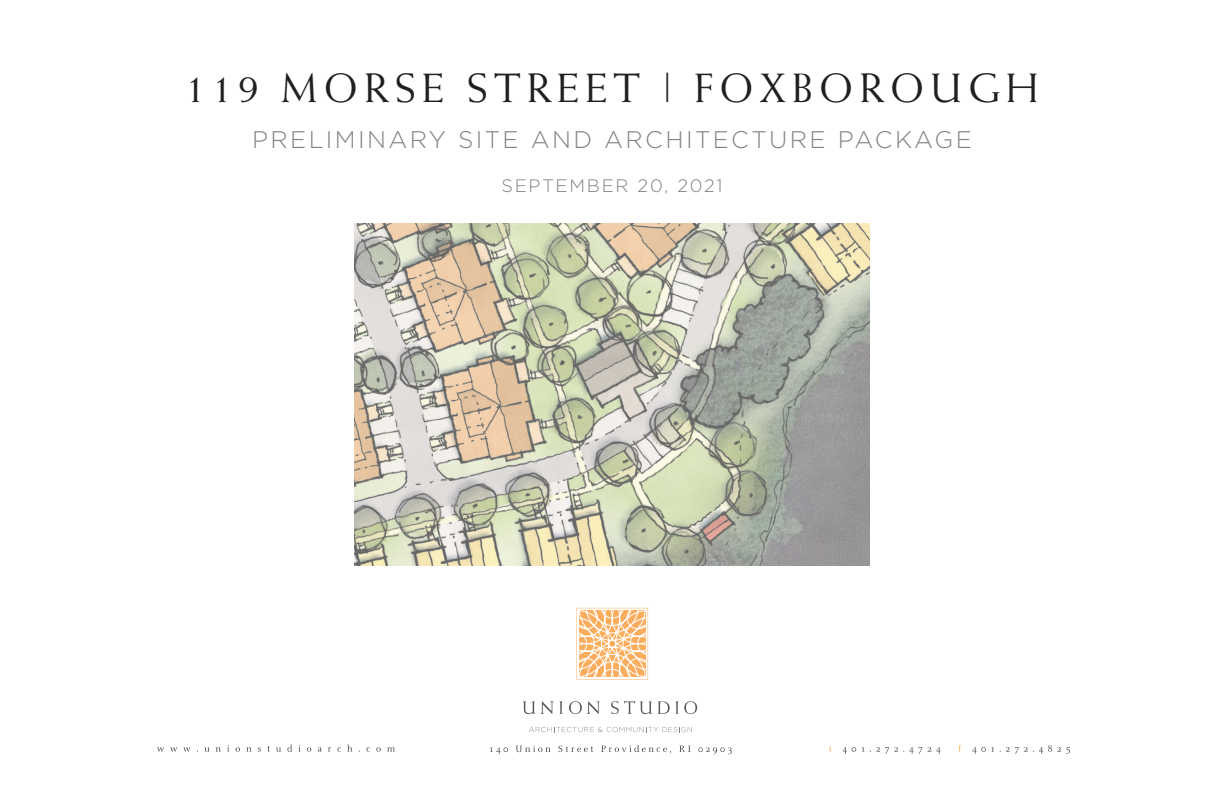
<style>
.page{position:relative;width:1224px;height:792px;background:#fff}
.page>*{position:absolute;margin:0;border:0;box-sizing:border-box;transform-origin:0 0}
.t1{font:41px "Weiss Std";letter-spacing:.15em;color:#231f20}
.t2{font:300 24px "Gotham";letter-spacing:.1em;color:#808285}
.t3{font:300 18px "Gotham";letter-spacing:.1em;color:#808285}
</style>
<div class="page">
<img style="left:354px;top:224px;width:515px;height:341px">
<svg style="left:523px;top:701px;width:12px;height:13px"></svg>
<svg style="left:541px;top:701px;width:22px;height:13px"></svg>
<svg style="left:569px;top:701px;width:31px;height:13px"></svg>
<svg style="left:611px;top:701px;width:41px;height:13px"></svg>
<svg style="left:658px;top:701px;width:39px;height:13px"></svg>
<svg style="left:529px;top:727px;width:163px;height:5px"></svg>
<svg style="left:576px;top:608px;width:72px;height:71px"></svg>
<svg style="left:829px;top:746px;width:3px;height:6px"></svg>
<svg style="left:843px;top:747px;width:13px;height:7px"></svg>
<svg style="left:862px;top:747px;width:79px;height:7px"></svg>
<svg style="left:958px;top:745px;width:4px;height:7px"></svg>
<svg style="left:972px;top:747px;width:22px;height:7px"></svg>
<svg style="left:1000px;top:745px;width:70px;height:9px"></svg>
<svg style="left:490px;top:747px;width:18px;height:7px"></svg>
<svg style="left:516px;top:746px;width:35px;height:6px"></svg>
<svg style="left:558px;top:746px;width:35px;height:6px"></svg>
<svg style="left:601px;top:745px;width:70px;height:8px"></svg>
<svg style="left:679px;top:746px;width:12px;height:6px"></svg>
<svg style="left:698px;top:747px;width:34px;height:7px"></svg>
<svg style="left:157px;top:747px;width:7px;height:5px"></svg>
<svg style="left:170px;top:747px;width:7px;height:5px"></svg>
<svg style="left:183px;top:747px;width:8px;height:5px"></svg>
<svg style="left:204px;top:747px;width:5px;height:5px"></svg>
<svg style="left:216px;top:747px;width:5px;height:5px"></svg>
<svg style="left:227px;top:745px;width:2px;height:7px"></svg>
<svg style="left:236px;top:747px;width:4px;height:5px"></svg>
<svg style="left:246px;top:747px;width:5px;height:5px"></svg>
<svg style="left:258px;top:747px;width:3px;height:5px"></svg>
<svg style="left:276px;top:747px;width:5px;height:5px"></svg>
<svg style="left:287px;top:745px;width:5px;height:7px"></svg>
<svg style="left:307px;top:747px;width:4px;height:5px"></svg>
<svg style="left:318px;top:747px;width:4px;height:5px"></svg>
<svg style="left:337px;top:747px;width:4px;height:5px"></svg>
<svg style="left:347px;top:745px;width:5px;height:7px"></svg>
<svg style="left:366px;top:747px;width:4px;height:5px"></svg>
<svg style="left:376px;top:747px;width:5px;height:5px"></svg>
<svg style="left:387px;top:747px;width:8px;height:5px"></svg>
<h1 class="t1" style="left:185px;top:64px;width:856px">119 MORSE STREET | FOXBOROUGH</h1>
<p class="t2" style="left:252px;top:125px;width:721px">PRELIMINARY SITE AND ARCHITECTURE PACKAGE</p>
<p class="t3" style="left:501px;top:175px;width:223px">SEPTEMBER 20, 2021</p>
</div>
